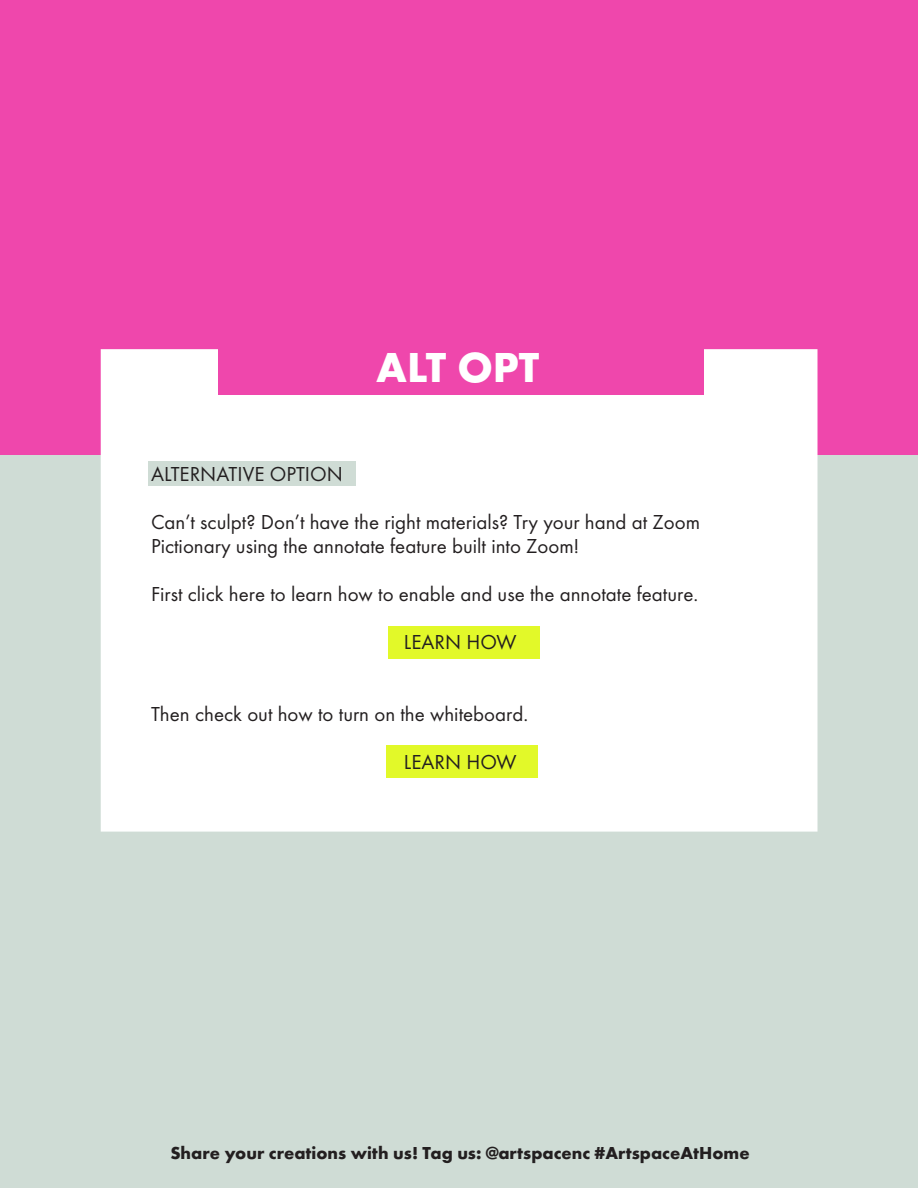
<style>
.page{position:relative;width:918px;height:1188px;background:#fff}
.page>*{position:absolute;margin:0;border:0;box-sizing:border-box;transform-origin:0 0}
.t1{font:700 43.5px "Futura T";color:#fff}
.t2{font:21px/24px "Futura T";color:#231f20}
.t3{font:700 18px "Futura T";color:#231f20}
</style>
<div class="page">
<div style="left:0;top:0;width:918px;height:1130px;background:#ef47ac"></div>
<div style="left:0;top:455px;width:918px;height:733px;background:#cfdcd5"></div>
<div style="left:101px;top:349px;width:717px;height:483px;background:#fff"></div>
<div style="left:148px;top:461px;width:208px;height:25px;background:#cfdcd5"></div>
<div style="left:388px;top:626px;width:151px;height:33px;background:#e2f929"></div>
<div style="left:387px;top:745px;width:151px;height:32px;background:#e2f929"></div>
<div style="left:218px;top:348px;width:485px;height:47px;background:#ef47ac"></div>
<h1 class="t1" style="left:376px;top:342px;width:165px">ALT OPT</h1>
<p class="t2" style="left:151px;top:462px;width:193px">ALTERNATIVE OPTION</p>
<p class="t2" style="left:151px;top:510px;width:550px">Can’t sculpt? Don’t have the right materials? Try your hand at Zoom<br>Pictionary using the annotate feature built into Zoom!</p>
<p class="t2" style="left:151px;top:582px;width:549px">First click here to learn how to enable and use the annotate feature.</p>
<p class="t2" style="left:404px;top:630px;width:114px">LEARN HOW</p>
<p class="t2" style="left:151px;top:702px;width:379px">Then check out how to turn on the whiteboard.</p>
<p class="t2" style="left:404px;top:750px;width:114px">LEARN HOW</p>
<p class="t3" style="left:170px;top:1142px;width:581px">Share your creations with us! Tag us: @artspacenc #ArtspaceAtHome</p>
</div>
